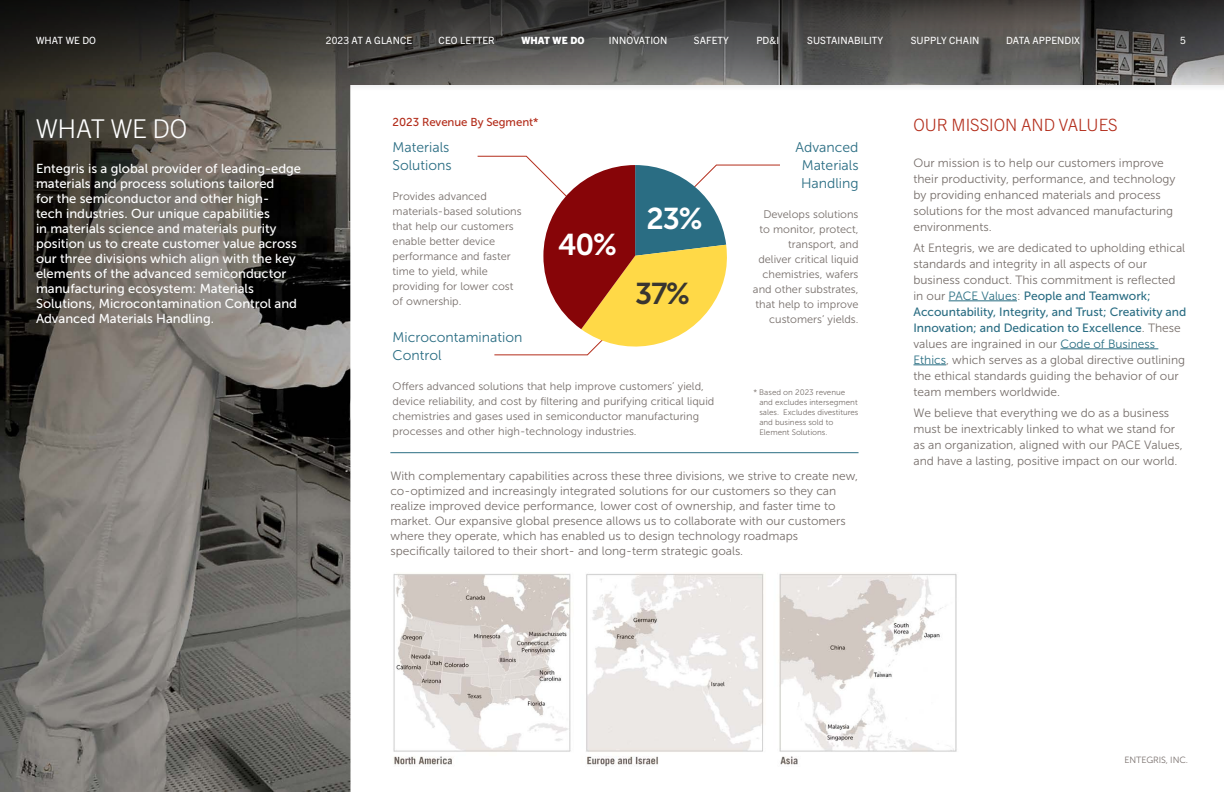
<style>
.page{position:relative;width:1224px;height:792px;background:#fff}
.page>*{position:absolute;margin:0;border:0;box-sizing:border-box;transform-origin:0 0}
.t1{font:30px "Museo Sans 700";color:#fff}
.t2{font:30px "Museo Sans 700";color:#393630}
.t3{font:300 26px "Trade Gothic Next LT Pro";color:#fff}
.t4{font:300 17px "Trade Gothic Next LT Pro";color:#b32d1b}
.t5{font:14px/18px "Museo Sans 300";color:#2a6d83}
.t6{font:13px/15px "Museo Sans 500";color:#fff}
.t7{font:12px/16px "Museo Sans 300";color:#776f6b}
.t8{font:12px/16px "Museo Sans 500";color:#2a6d83}
.t9{font:11.5px "Museo Sans 500";letter-spacing:-.005em;color:#b32d1b}
.t10{font:11px/15px "Museo Sans 300";color:#776f6b}
.t11{font:10px "Trade Gothic Next LT Pro";letter-spacing:.01em;color:#fff}
.t12{font:800 10px "Trade Gothic Next LT Pro";letter-spacing:.01em;color:#fff}
.t13{font:9px "Museo Sans 300";letter-spacing:-.01em;color:#766d6a}
.t14{font:8px/10px "Museo Sans 300";color:#776f6b}
.s1{font-family:"Museo Sans 300";color:#776f6b}
.s2{font-family:"Museo Sans 300";color:#296e82}
.s3{color:#296e82}
</style>
<div class="page">
<img style="left:0;top:92px;width:1159px;height:700px">
<svg style="left:0;top:0;width:1224px;height:92px;background:#4f4e4c"></svg>
<hr style="left:949px;top:301px;width:68px;height:1px;background:#296e82">
<hr style="left:1060px;top:349px;width:98px;height:1px;background:#296e82">
<hr style="left:914px;top:365px;width:32px;height:1px;background:#296e82">
<hr style="left:390px;top:452px;width:469px;height:1px;background:#2a6d83">
<img style="left:390px;top:572px;width:571px;height:195px">
<svg style="left:477px;top:155px;width:304px;height:204px"></svg>
<p class="t11" style="left:36px;top:33px;width:62px">WHAT WE DO</p>
<p class="t11" style="left:1180px;top:33px;width:7px">5</p>
<p class="t11" style="left:326px;top:33px;width:88px">2023 AT A GLANCE</p>
<p class="t11" style="left:439px;top:33px;width:58px">CEO LETTER</p>
<p class="t12" style="left:521px;top:33px;width:65px">WHAT WE DO</p>
<p class="t11" style="left:609px;top:33px;width:60px">INNOVATION</p>
<p class="t11" style="left:694px;top:33px;width:37px">SAFETY</p>
<p class="t11" style="left:756px;top:33px;width:24px">PD&amp;I</p>
<p class="t11" style="left:807px;top:33px;width:78px">SUSTAINABILITY</p>
<p class="t11" style="left:911px;top:33px;width:70px">SUPPLY CHAIN</p>
<p class="t11" style="left:1006px;top:33px;width:76px">DATA APPENDIX</p>
<h2 class="t3" style="left:36px;top:110px;width:153px">WHAT WE DO</h2>
<p class="t6" style="left:36px;top:161px;width:267px">Entegris is a global provider of leading-edge materials and process solutions tailored<br>for the semiconductor and other high-<br>tech industries. Our unique capabilities<br>in materials science and materials purity position us to create customer value across our three divisions which align with the key elements of the advanced semiconductor manufacturing ecosystem: Materials Solutions, Microcontamination Control and Advanced Materials Handling.</p>
<p class="t9" style="left:393px;top:116px;width:148px">2023 Revenue By Segment*</p>
<p class="t5" style="left:393px;top:139px;width:61px">Materials<br>Solutions</p>
<p class="t10" style="left:393px;top:189px;width:130px">Provides advanced materials-based solutions that help our customers enable better device performance and faster time to yield, while providing for lower cost of ownership.</p>
<h1 class="t1" style="left:558px;top:228px;width:60px">40%</h1>
<h1 class="t1" style="left:647px;top:202px;width:57px">23%</h1>
<h1 class="t2" style="left:635px;top:277px;width:56px">37%</h1>
<p class="t5" style="left:393px;top:328px;width:131px">Microcontamination<br>Control</p>
<p class="t10" style="left:393px;top:379px;width:323px">Offers advanced solutions that help improve customers’ yield, device reliability, and cost by filtering and purifying critical liquid chemistries and gases used in semiconductor manufacturing processes and other high-technology industries.</p>
<p class="t5" style="left:796px;top:139px;width:64px;text-align:center">Advanced<br>Materials<br>Handling</p>
<p class="t10" style="left:753px;top:207px;width:107px;text-align:right">Develops solutions to monitor, protect, transport, and deliver critical liquid chemistries, wafers and other substrates, that help to improve customers’ yields.</p>
<p class="t14" style="left:759px;top:387px;width:101px;text-indent:-6px">* Based on 2023 revenue and excludes intersegment sales. Excludes divestitures and business sold to<br>Element Solutions.</p>
<p class="t7" style="left:390px;top:468px;width:469px;line-height:15px">With complementary capabilities across these three divisions, we strive to create new, co-optimized and increasingly integrated solutions for our customers so they can realize improved device performance, lower cost of ownership, and faster time to market. Our expansive global presence allows us to collaborate with our customers where they operate, which has enabled us to design technology roadmaps specifically tailored to their short- and long-term strategic goals.</p>
<h3 class="t4" style="left:914px;top:113px;width:206px">OUR MISSION AND VALUES</h3>
<p class="t7" style="left:914px;top:155px;width:263px">Our mission is to help our customers improve their productivity, performance, and technology by providing enhanced materials and process solutions for the most advanced manufacturing environments.</p>
<p class="t7" style="left:914px;top:240px;width:273px">At Entegris, we are dedicated to upholding ethical standards and integrity in all aspects of our business conduct. This commitment is reflected</p>
<p class="t8" style="left:914px;top:288px;width:274px"><span class="s1">in our</span> <span class="s2">PACE Values</span><span class="s1">:</span> People and Teamwork;<br>Accountability, Integrity, and Trust; Creativity and<br>Innovation; and Dedication to Excellence<span class="s1">. These</span></p>
<p class="t7" style="left:914px;top:336px;width:273px">values are ingrained in our <span class="s3">Code of Business Ethics</span>, which serves as a global directive outlining the ethical standards guiding the behavior of our team members worldwide.</p>
<p class="t7" style="left:914px;top:405px;width:271px">We believe that everything we do as a business must be inextricably linked to what we stand for as an organization, aligned with our PACE Values, and have a lasting, positive impact on our world.</p>
<p class="t13" style="left:1125px;top:755px;width:65px">ENTEGRIS, INC.</p>
</div>
